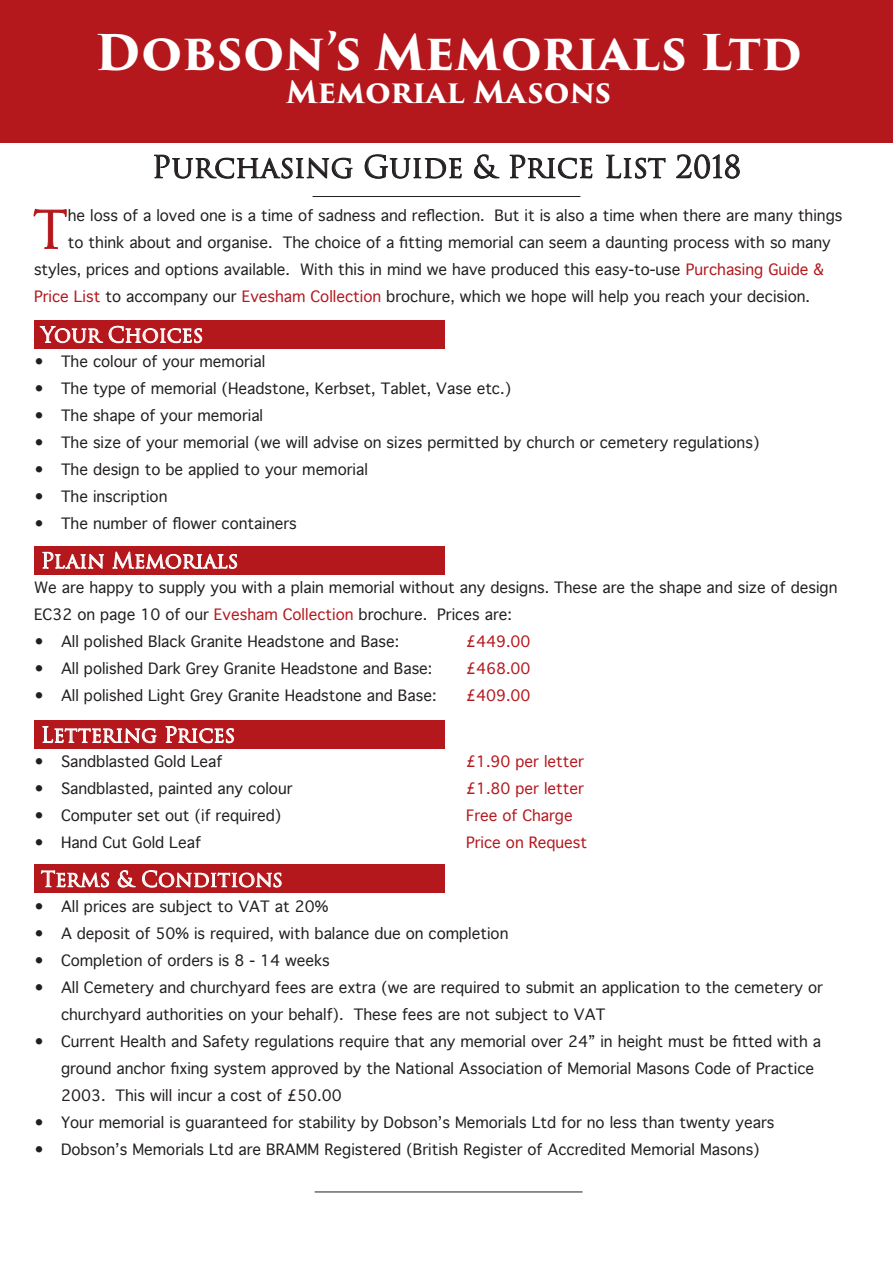
<style>
.page{position:relative;width:893px;height:1263px;background:#fff}
.page>*{position:absolute;margin:0;border:0;box-sizing:border-box;transform-origin:0 0}
.t1{font:50.85px "Trajan Pro 3";color:#b4181d}
.t2{font:700 48px "Trajan Pro 3";color:#fff}
.t3{font:30px "Trajan Pro 3";color:#231f20}
.t4{font:700 30px "Trajan Pro 3";color:#fff}
.t5{font:21px "Trajan Pro 3";letter-spacing:-.005em;color:#fff}
.t6{font:15px/27px "Geneva";color:#231f20}
.t7{font:15px "Geneva";color:#b4181d}
.s1{color:#b4181d}
</style>
<div class="page">
<div style="left:0;top:0;width:893px;height:142px;background:#b4181d"></div>
<svg style="left:154px;top:154px;width:199px;height:25px"></svg>
<svg style="left:364px;top:154px;width:98px;height:25px"></svg>
<svg style="left:474px;top:154px;width:26px;height:25px"></svg>
<svg style="left:509px;top:154px;width:84px;height:25px"></svg>
<svg style="left:606px;top:154px;width:60px;height:25px"></svg>
<svg style="left:676px;top:154px;width:64px;height:25px"></svg>
<hr style="left:313px;top:196px;width:267px;height:1px;background:#231f20">
<svg style="left:33px;top:208px;width:34px;height:41px"></svg>
<div style="left:34px;top:320px;width:410px;height:29px;background:#b4181d"></div>
<svg style="left:39px;top:325px;width:163px;height:19px"></svg>
<div style="left:34px;top:546px;width:410px;height:28px;background:#b4181d"></div>
<svg style="left:42px;top:551px;width:62px;height:18px"></svg>
<svg style="left:112px;top:551px;width:125px;height:24px"></svg>
<div style="left:34px;top:720px;width:410px;height:29px;background:#b4181d"></div>
<svg style="left:42px;top:726px;width:115px;height:18px"></svg>
<svg style="left:165px;top:726px;width:69px;height:18px"></svg>
<div style="left:34px;top:865px;width:410px;height:28px;background:#b4181d"></div>
<svg style="left:41px;top:870px;width:68px;height:18px"></svg>
<svg style="left:117px;top:870px;width:19px;height:18px"></svg>
<svg style="left:142px;top:870px;width:140px;height:18px"></svg>
<hr style="left:315px;top:1192px;width:268px;height:1px;background:#231f20">
<h2 class="t2" style="left:95px;top:17px;width:708px">Dobson’s Memorials Ltd</h2>
<h3 class="t4" style="left:286px;top:69px;width:326px">Memorial Masons</h3>
<h3 class="t3" style="left:152px;top:146px;width:591px">Purchasing Guide &amp; Price List 2018</h3>
<h1 class="t1" style="left:33px;top:195px;width:37px">T</h1>
<p class="t6" style="left:68px;top:203px;width:776px">he loss of a loved one is a time of sadness and reflection. But it is also a time when there are many things</p>
<p class="t6" style="left:68px;top:230px;width:764px">to think about and organise. The choice of a fitting memorial can seem a daunting process with so many</p>
<p class="t6" style="left:34px;top:257px;width:792px">styles, prices and options available. With this in mind we have produced this easy-to-use <span class="s1">Purchasing Guide &amp;</span></p>
<p class="t6" style="left:34px;top:284px;width:777px"><span class="s1">Price List</span> to accompany our <span class="s1">Evesham Collection</span> brochure, which we hope will help you reach your decision.</p>
<h3 class="t5" style="left:41px;top:320px;width:164px">Your Choices</h3>
<p class="t6" style="left:34px;top:349px;width:233px">• The colour of your memorial</p>
<p class="t6" style="left:34px;top:376px;width:479px">• The type of memorial (Headstone, Kerbset, Tablet, Vase etc.)</p>
<p class="t6" style="left:34px;top:403px;width:231px">• The shape of your memorial</p>
<p class="t6" style="left:34px;top:430px;width:727px">• The size of your memorial (we will advise on sizes permitted by church or cemetery regulations)</p>
<p class="t6" style="left:34px;top:457px;width:335px">• The design to be applied to your memorial</p>
<p class="t6" style="left:34px;top:484px;width:135px">• The inscription</p>
<p class="t6" style="left:34px;top:511px;width:264px">• The number of flower containers</p>
<h3 class="t5" style="left:41px;top:546px;width:199px">Plain Memorials</h3>
<p class="t6" style="left:34px;top:574px;width:805px">We are happy to supply you with a plain memorial without any designs. These are the shape and size of design<br>EC32 on page 10 of our <span class="s1">Evesham Collection</span> brochure. Prices are:</p>
<p class="t6" style="left:34px;top:628px;width:367px">• All polished Black Granite Headstone and Base:</p>
<p class="t7" style="left:466px;top:633px;width:66px">£449.00</p>
<p class="t6" style="left:34px;top:655px;width:400px">• All polished Dark Grey Granite Headstone and Base:</p>
<p class="t7" style="left:466px;top:660px;width:66px">£468.00</p>
<p class="t6" style="left:34px;top:682px;width:404px">• All polished Light Grey Granite Headstone and Base:</p>
<p class="t7" style="left:466px;top:687px;width:66px">£409.00</p>
<h3 class="t5" style="left:41px;top:720px;width:196px">Lettering Prices</h3>
<p class="t6" style="left:34px;top:749px;width:190px">• Sandblasted Gold Leaf</p>
<p class="t7" style="left:466px;top:753px;width:119px">£1.90 per letter</p>
<p class="t6" style="left:34px;top:776px;width:260px">• Sandblasted, painted any colour</p>
<p class="t7" style="left:466px;top:780px;width:119px">£1.80 per letter</p>
<p class="t6" style="left:34px;top:803px;width:249px">• Computer set out (if required)</p>
<p class="t7" style="left:466px;top:807px;width:108px">Free of Charge</p>
<p class="t6" style="left:34px;top:830px;width:168px">• Hand Cut Gold Leaf</p>
<p class="t7" style="left:466px;top:834px;width:123px">Price on Request</p>
<h3 class="t5" style="left:41px;top:865px;width:243px">Terms &amp; Conditions</h3>
<p class="t6" style="left:34px;top:893px;width:296px">• All prices are subject to VAT at 20%</p>
<p class="t6" style="left:34px;top:920px;width:476px">• A deposit of 50% is required, with balance due on completion</p>
<p class="t6" style="left:34px;top:947px;width:297px">• Completion of orders is 8 - 14 weeks</p>
<p class="t6" style="left:61px;top:974px;width:763px;text-indent:-27px">• All Cemetery and churchyard fees are extra (we are required to submit an application to the cemetery or churchyard authorities on your behalf). These fees are not subject to VAT</p>
<p class="t6" style="left:61px;top:1028px;width:762px;text-indent:-27px">• Current Health and Safety regulations require that any memorial over 24” in height must be fitted with a ground anchor fixing system approved by the National Association of Memorial Masons Code of Practice<br>2003. This will incur a cost of £50.00</p>
<p class="t6" style="left:34px;top:1109px;width:742px">• Your memorial is guaranteed for stability by Dobson’s Memorials Ltd for no less than twenty years</p>
<p class="t6" style="left:34px;top:1136px;width:727px">• Dobson’s Memorials Ltd are BRAMM Registered (British Register of Accredited Memorial Masons)</p>
</div>
